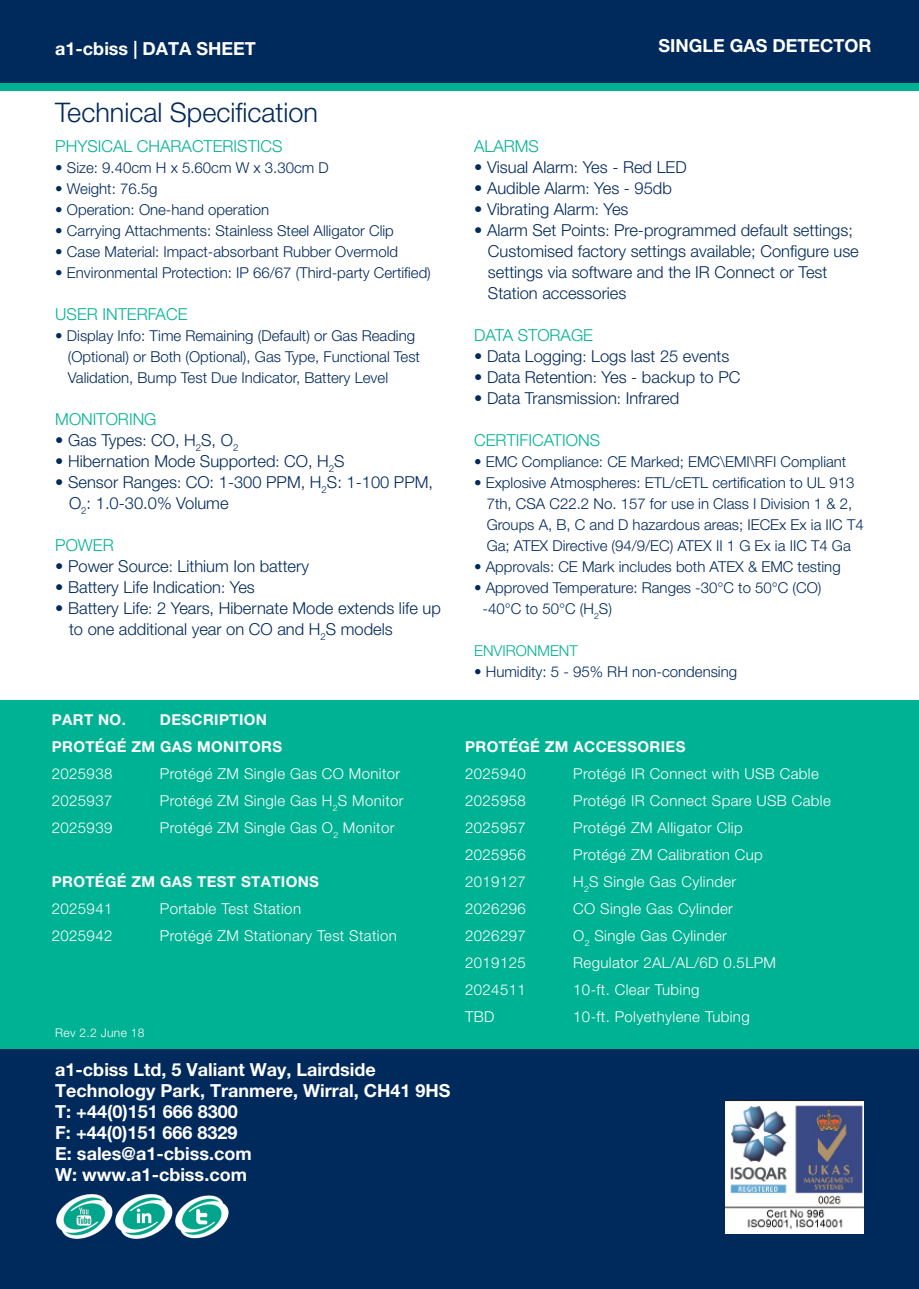
<style>
.page{position:relative;width:919px;height:1289px;background:#fff}
.page>*{position:absolute;margin:0;border:0;box-sizing:border-box;transform-origin:0 0}
.Subtitle{font:300 27px "Helvetica Neue LT Pro";color:#00295c}
.Subtitle_within_body{font:700 18px "Helvetica Neue LT Pro";color:#fff}
.Bullet_Points{font:300 16.5px/21px "Helvetica Neue LT Pro";color:#00295c}
.Bullet_Points-2{font:300 16.5px "Helvetica Neue LT Pro";color:#00b294}
.Bullet_Points-3{font:300 15px/21px "Helvetica Neue LT Pro";color:#00295c}
.Body_Copy{font:300 15px "Helvetica Neue LT Pro";letter-spacing:.025em;color:#fff}
.Body_Copy-2{font:700 15px "Helvetica Neue LT Pro";letter-spacing:.025em;color:#fff}
.Bullet_Points-4{font:300 15px "Helvetica Neue LT Pro";color:#00b294}
.Body_Copy-3{font:300 12px "Helvetica Neue LT Pro";letter-spacing:.025em;color:#fff}
.s1{font-size:15px}
</style>
<div class="page">
<div style="left:0;top:1044px;width:918px;height:244px;background:#00295c"></div>
<img style="left:725px;top:1100px;width:138px;height:133px">
<img style="left:175px;top:1195px;width:54px;height:44px">
<img style="left:56px;top:1194px;width:117px;height:45px">
<div style="left:0;top:699px;width:918px;height:349px;background:#00b294"></div>
<div style="left:0;top:83px;width:918px;height:7px;background:#00b294"></div>
<div style="left:0;top:0;width:918px;height:83px;background:#00295c"></div>
<p class="Subtitle_within_body" style="left:55px;top:38px;width:202px">a1-cbiss | DATA SHEET</p>
<p class="Subtitle_within_body" style="left:658px;top:34px;width:215px">SINGLE GAS DETECTOR</p>
<p class="Subtitle" style="left:55px;top:96px;width:264px">Technical Specification</p>
<p class="Bullet_Points-2" style="left:55px;top:136px;width:229px">PHYSICAL CHARACTERISTICS</p>
<p class="Bullet_Points-3" style="left:55px;top:156px;width:275px">• Size: 9.40cm H x 5.60cm W x 3.30cm D</p>
<p class="Bullet_Points-3" style="left:55px;top:177px;width:104px">• Weight: 76.5g</p>
<p class="Bullet_Points-3" style="left:55px;top:198px;width:215px">• Operation: One-hand operation</p>
<p class="Bullet_Points-3" style="left:55px;top:219px;width:340px">• Carrying Attachments: Stainless Steel Alligator Clip</p>
<p class="Bullet_Points-3" style="left:55px;top:240px;width:344px">• Case Material: Impact-absorbant Rubber Overmold</p>
<p class="Bullet_Points-3" style="left:55px;top:261px;width:377px">• Environmental Protection: IP 66/67 (Third-party Certified)</p>
<p class="Bullet_Points-2" style="left:55px;top:304px;width:134px">USER INTERFACE</p>
<p class="Bullet_Points-3" style="left:55px;top:324px;width:361px">• Display Info: Time Remaining (Default) or Gas Reading</p>
<p class="Bullet_Points-3" style="left:68px;top:345px;width:354px">(Optional) or Both (Optional), Gas Type, Functional Test</p>
<p class="Bullet_Points-3" style="left:68px;top:366px;width:322px">Validation, Bump Test Due Indicator, Battery Level</p>
<p class="Bullet_Points-2" style="left:55px;top:409px;width:103px">MONITORING</p>
<p class="Bullet_Points" style="left:55px;top:429px;width:184px">• Gas Types<span class="s1">:</span> CO, H<sub>2</sub>S, O<sub>2</sub></p>
<p class="Bullet_Points" style="left:55px;top:450px;width:291px">• Hibernation Mode Supported<span class="s1">:</span> CO, H<sub>2</sub>S</p>
<p class="Bullet_Points" style="left:69px;top:471px;width:365px;text-indent:-14px">• Sensor Ranges<span class="s1">:</span> CO: 1-300 PPM, H<sub>2</sub>S: 1-100 PPM,<br>O<sub>2</sub>: 1.0-30.0% Volume</p>
<p class="Bullet_Points-2" style="left:55px;top:535px;width:60px">POWER</p>
<p class="Bullet_Points" style="left:55px;top:555px;width:255px">• Power Source<span class="s1">:</span> Lithium Ion battery</p>
<p class="Bullet_Points" style="left:55px;top:576px;width:201px">• Battery Life Indication<span class="s1">:</span> Yes</p>
<p class="Bullet_Points" style="left:55px;top:597px;width:387px">• Battery Life<span class="s1">:</span> 2 Years, Hibernate Mode extends life up</p>
<p class="Bullet_Points" style="left:69px;top:618px;width:325px">to one additional year on CO and H<sub>2</sub>S models</p>
<p class="Body_Copy-2" style="left:52px;top:710px;width:76px">PART NO.</p>
<p class="Body_Copy-2" style="left:160px;top:710px;width:109px">DESCRIPTION</p>
<p class="Body_Copy-2" style="left:52px;top:737px;width:232px">PROTÉGÉ ZM GAS MONITORS</p>
<p class="Body_Copy" style="left:52px;top:764px;width:62px">2025938</p>
<p class="Body_Copy" style="left:160px;top:764px;width:242px">Protégé ZM Single Gas CO Monitor</p>
<p class="Body_Copy" style="left:52px;top:791px;width:62px">2025937</p>
<p class="Body_Copy" style="left:160px;top:791px;width:245px">Protégé ZM Single Gas H<sub>2</sub>S Monitor</p>
<p class="Body_Copy" style="left:52px;top:818px;width:62px">2025939</p>
<p class="Body_Copy" style="left:160px;top:818px;width:236px">Protégé ZM Single Gas O<sub>2</sub> Monitor</p>
<p class="Body_Copy-2" style="left:52px;top:872px;width:269px">PROTÉGÉ ZM GAS TEST STATIONS</p>
<p class="Body_Copy" style="left:52px;top:899px;width:62px">2025941</p>
<p class="Body_Copy" style="left:160px;top:899px;width:143px">Portable Test Station</p>
<p class="Body_Copy" style="left:52px;top:926px;width:62px">2025942</p>
<p class="Body_Copy" style="left:160px;top:926px;width:238px">Protégé ZM Stationary Test Station</p>
<p class="Body_Copy-3" style="left:55px;top:1025px;width:91px">Rev 2.2 June 18</p>
<p class="Subtitle_within_body" style="left:55px;top:1058px;width:322px">a1-cbiss Ltd, 5 Valiant Way, Lairdside</p>
<p class="Subtitle_within_body" style="left:55px;top:1079px;width:397px">Technology Park, Tranmere, Wirral, CH41 9HS</p>
<p class="Subtitle_within_body" style="left:55px;top:1100px;width:184px">T: +44(0)151 666 8300</p>
<p class="Subtitle_within_body" style="left:55px;top:1121px;width:184px">F: +44(0)151 666 8329</p>
<p class="Subtitle_within_body" style="left:55px;top:1142px;width:198px">E: sales@a1-cbiss.com</p>
<p class="Subtitle_within_body" style="left:55px;top:1163px;width:193px">W: www.a1-cbiss.com</p>
<p class="Bullet_Points-2" style="left:474px;top:136px;width:66px">ALARMS</p>
<p class="Bullet_Points" style="left:474px;top:156px;width:214px">• Visual Alarm<span class="s1">:</span> Yes - Red LED</p>
<p class="Bullet_Points" style="left:474px;top:177px;width:199px">• Audible Alarm<span class="s1">:</span> Yes - 95db</p>
<p class="Bullet_Points" style="left:474px;top:198px;width:156px">• Vibrating Alarm<span class="s1">:</span> Yes</p>
<p class="Bullet_Points" style="left:488px;top:219px;width:372px;text-indent:-14px">• Alarm Set Points<span class="s1">:</span> Pre-programmed default settings;<br>Customised factory settings available; Configure use settings via software and the IR Connect or Test</p>
<p class="Bullet_Points" style="left:488px;top:282px;width:140px">Station accessories</p>
<p class="Bullet_Points-2" style="left:474px;top:325px;width:120px">DATA STORAGE</p>
<p class="Bullet_Points" style="left:474px;top:345px;width:257px">• Data Logging<span class="s1">:</span> Logs last 25 events</p>
<p class="Bullet_Points" style="left:474px;top:366px;width:268px">• Data Retention<span class="s1">:</span> Yes - backup to PC</p>
<p class="Bullet_Points" style="left:474px;top:387px;width:206px">• Data Transmission<span class="s1">:</span> Infrared</p>
<p class="Bullet_Points-2" style="left:474px;top:430px;width:127px">CERTIFICATIONS</p>
<p class="Bullet_Points-3" style="left:474px;top:450px;width:374px">• EMC Compliance: CE Marked; EMC\EMI\RFI Compliant</p>
<p class="Bullet_Points-3" style="left:486px;top:471px;width:378px;text-indent:-13px">• Explosive Atmospheres: ETL/cETL certification to UL 913<br>7th, CSA C22.2 No. 157 for use in Class I Division 1 &amp; 2, Groups A, B, C and D hazardous areas; IECEx Ex ia IIC T4<br>Ga; ATEX Directive (94/9/EC) ATEX II 1 G Ex ia IIC T4 Ga</p>
<p class="Bullet_Points-3" style="left:474px;top:555px;width:368px">• Approvals: CE Mark includes both ATEX &amp; EMC testing</p>
<p class="Bullet_Points-3" style="left:474px;top:576px;width:349px">• Approved Temperature: Ranges -30°C to 50°C (CO)</p>
<p class="Bullet_Points-3" style="left:482px;top:597px;width:131px">-40°C to 50°C (H<sub>2</sub>S)</p>
<p class="Bullet_Points-4" style="left:474px;top:641px;width:105px">ENVIRONMENT</p>
<p class="Bullet_Points-3" style="left:474px;top:660px;width:264px">• Humidity: 5 - 95% RH non-condensing</p>
<p class="Body_Copy-2" style="left:465px;top:737px;width:222px">PROTÉGÉ ZM ACCESSORIES</p>
<p class="Body_Copy" style="left:465px;top:764px;width:62px">2025940</p>
<p class="Body_Copy" style="left:573px;top:764px;width:247px">Protégé IR Connect with USB Cable</p>
<p class="Body_Copy" style="left:465px;top:791px;width:62px">2025958</p>
<p class="Body_Copy" style="left:573px;top:791px;width:259px">Protégé IR Connect Spare USB Cable</p>
<p class="Body_Copy" style="left:465px;top:818px;width:62px">2025957</p>
<p class="Body_Copy" style="left:573px;top:818px;width:171px">Protégé ZM Alligator Clip</p>
<p class="Body_Copy" style="left:465px;top:845px;width:62px">2025956</p>
<p class="Body_Copy" style="left:573px;top:845px;width:191px">Protégé ZM Calibration Cup</p>
<p class="Body_Copy" style="left:465px;top:872px;width:62px">2019127</p>
<p class="Body_Copy" style="left:573px;top:872px;width:165px">H<sub>2</sub>S Single Gas Cylinder</p>
<p class="Body_Copy" style="left:465px;top:899px;width:62px">2026296</p>
<p class="Body_Copy" style="left:573px;top:899px;width:161px">CO Single Gas Cylinder</p>
<p class="Body_Copy" style="left:465px;top:926px;width:62px">2026297</p>
<p class="Body_Copy" style="left:573px;top:926px;width:155px">O<sub>2</sub> Single Gas Cylinder</p>
<p class="Body_Copy" style="left:465px;top:953px;width:62px">2019125</p>
<p class="Body_Copy" style="left:573px;top:953px;width:204px">Regulator 2AL/AL/6D 0.5LPM</p>
<p class="Body_Copy" style="left:465px;top:980px;width:62px">2024511</p>
<p class="Body_Copy" style="left:573px;top:980px;width:128px">10-ft. Clear Tubing</p>
<p class="Body_Copy" style="left:465px;top:1007px;width:31px">TBD</p>
<p class="Body_Copy" style="left:573px;top:1007px;width:178px">10-ft. Polyethylene Tubing</p>
</div>
